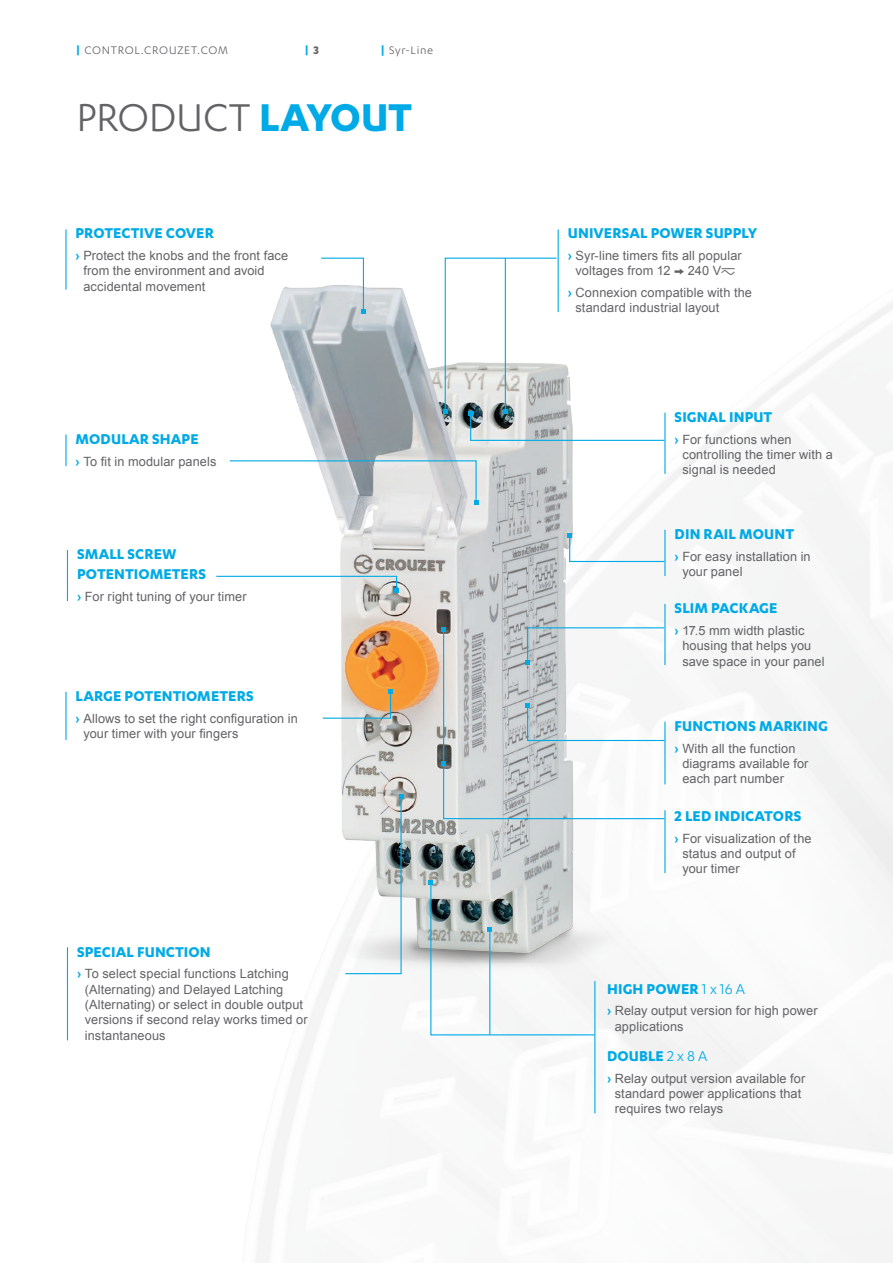
<style>
.page{position:relative;width:893px;height:1263px;background:#fff}
.page>*{position:absolute;margin:0;border:0;box-sizing:border-box;transform-origin:0 0}
.t1{font:45px "Karbon";letter-spacing:-.01em;color:#636366}
.t2{font:700 16.5px/19.5px "Karbon";letter-spacing:.005em;color:#00aae6}
.t3{font:12.75px/15.3px "Arial";letter-spacing:.01em;color:#636366}
.t4{font:12.75px "Karbon";letter-spacing:.06em;color:#636366}
.t5{font:700 12.75px "Karbon";color:#00aae6}
.s1{font-weight:700;color:#00aae6}
.s2{color:#636366}
.s3{font-family:"Graph Schneider"}
.s4{font-family:"Graph Sch"}
.s5{font-weight:400}
</style>
<div class="page">
<img style="left:270px;top:238px;width:394px;height:765px">
<svg style="left:320px;top:257px;width:46px;height:56px"></svg>
<hr style="left:65px;top:229px;width:2px;height:61px;background:#00aae6">
<svg style="left:229px;top:460px;width:249px;height:45px"></svg>
<hr style="left:65px;top:434px;width:2px;height:32px;background:#00aae6">
<svg style="left:441px;top:761px;width:224px;height:59px"></svg>
<hr style="left:443px;top:629px;width:1px;height:136px;background:#00aae6">
<svg style="left:441px;top:627px;width:5px;height:4px"></svg>
<hr style="left:664px;top:530px;width:1px;height:46px;background:#00aae6">
<svg style="left:525px;top:627px;width:139px;height:37px"></svg>
<hr style="left:664px;top:604px;width:1px;height:61px;background:#00aae6">
<hr style="left:664px;top:810px;width:1px;height:63px;background:#00aae6">
<svg style="left:525px;top:703px;width:140px;height:39px"></svg>
<hr style="left:664px;top:722px;width:1px;height:62px;background:#00aae6">
<svg style="left:567px;top:533px;width:99px;height:30px"></svg>
<hr style="left:664px;top:413px;width:1px;height:61px;background:#00aae6">
<svg style="left:216px;top:575px;width:183px;height:17px"></svg>
<hr style="left:67px;top:550px;width:1px;height:51px;background:#00aae6">
<svg style="left:322px;top:690px;width:71px;height:29px"></svg>
<hr style="left:65px;top:692px;width:2px;height:48px;background:#00aae6">
<svg style="left:344px;top:794px;width:59px;height:181px"></svg>
<hr style="left:67px;top:947px;width:1px;height:93px;background:#00aae6">
<svg style="left:443px;top:257px;width:223px;height:184px"></svg>
<hr style="left:558px;top:229px;width:1px;height:83px;background:#00aae6">
<svg style="left:429px;top:880px;width:166px;height:156px"></svg>
<hr style="left:594px;top:981px;width:1px;height:132px;background:#00aae6">
<p class="t4" style="left:76px;top:43px;width:153px"><span class="s1">|</span> CONTROL.CROUZET.COM</p>
<p class="t5" style="left:305px;top:43px;width:16px">| <span class="s2">3</span></p>
<p class="t4" style="left:381px;top:43px;width:54px"><span class="s1">|</span> Syr-Line</p>
<h1 class="t1" style="left:77px;top:93px;width:337px">PRODUCT <span class="s1">LAYOUT</span></h1>
<p class="t2" style="left:76px;top:223px;width:140px">PROTECTIVE COVER</p>
<p class="t3" style="left:83px;top:248px;width:206px;text-indent:-8px"><span class="s1">›</span> Protect the knobs and the front face from the environment and avoid accidental movement</p>
<p class="t2" style="left:76px;top:428px;width:125px">MODULAR SHAPE</p>
<p class="t3" style="left:76px;top:454px;width:142px"><span class="s1">›</span> To fit in modular panels</p>
<p class="t2" style="left:77px;top:544px;width:131px">SMALL SCREW<br>POTENTIOMETERS</p>
<p class="t3" style="left:77px;top:588px;width:171px"><span class="s1">›</span> For right tuning of your timer</p>
<p class="t2" style="left:76px;top:686px;width:180px">LARGE POTENTIOMETERS</p>
<p class="t3" style="left:83px;top:711px;width:216px;text-indent:-8px"><span class="s1">›</span> Allows to set the right configuration in your timer with your fingers</p>
<p class="t2" style="left:77px;top:941px;width:135px">SPECIAL FUNCTION</p>
<p class="t3" style="left:85px;top:966px;width:224px;text-indent:-8px"><span class="s1">›</span> To select special functions Latching (Alternating) and Delayed Latching (Alternating) or select in double output versions if second relay works timed or instantaneous</p>
<p class="t2" style="left:568px;top:223px;width:191px">UNIVERSAL POWER SUPPLY</p>
<p class="t3" style="left:568px;top:248px;width:176px;text-align:center"><span class="s1">›</span> Syr-line timers fits all popular voltages from 12 <span class="s3">V</span> 240 V<span class="s4">z</span></p>
<p class="t3" style="left:575px;top:285px;width:178px;text-indent:-8px"><span class="s1">›</span> Connexion compatible with the standard industrial layout</p>
<p class="t2" style="left:674px;top:407px;width:99px">SIGNAL INPUT</p>
<p class="t3" style="left:682px;top:432px;width:152px;text-indent:-8px"><span class="s1">›</span> For functions when controlling the timer with a signal is needed</p>
<p class="t2" style="left:674px;top:524px;width:121px">DIN RAIL MOUNT</p>
<p class="t3" style="left:682px;top:549px;width:130px;text-indent:-8px"><span class="s1">›</span> For easy installation in your panel</p>
<p class="t2" style="left:674px;top:598px;width:105px">SLIM PACKAGE</p>
<p class="t3" style="left:682px;top:623px;width:144px;text-indent:-8px"><span class="s1">›</span> 17.5 mm width plastic housing that helps you save space in your panel</p>
<p class="t2" style="left:674px;top:716px;width:155px">FUNCTIONS MARKING</p>
<p class="t3" style="left:682px;top:741px;width:128px;text-indent:-8px"><span class="s1">›</span> With all the function diagrams available for each part number</p>
<p class="t2" style="left:674px;top:805px;width:128px">2 LED INDICATORS</p>
<p class="t3" style="left:682px;top:830px;width:131px;text-indent:-8px"><span class="s1">›</span> For visualization of the status and output of your timer</p>
<p class="t2" style="left:607px;top:978px;width:139px">HIGH POWER <span class="s5">1 x 16 A</span></p>
<p class="t3" style="left:615px;top:1003px;width:204px;text-indent:-8px"><span class="s1">›</span> Relay output version for high power applications</p>
<p class="t2" style="left:607px;top:1045px;width:102px">DOUBLE <span class="s5">2 x 8 A</span></p>
<p class="t3" style="left:615px;top:1070px;width:192px;text-indent:-8px"><span class="s1">›</span> Relay output version available for standard power applications that requires two relays</p>
</div>
